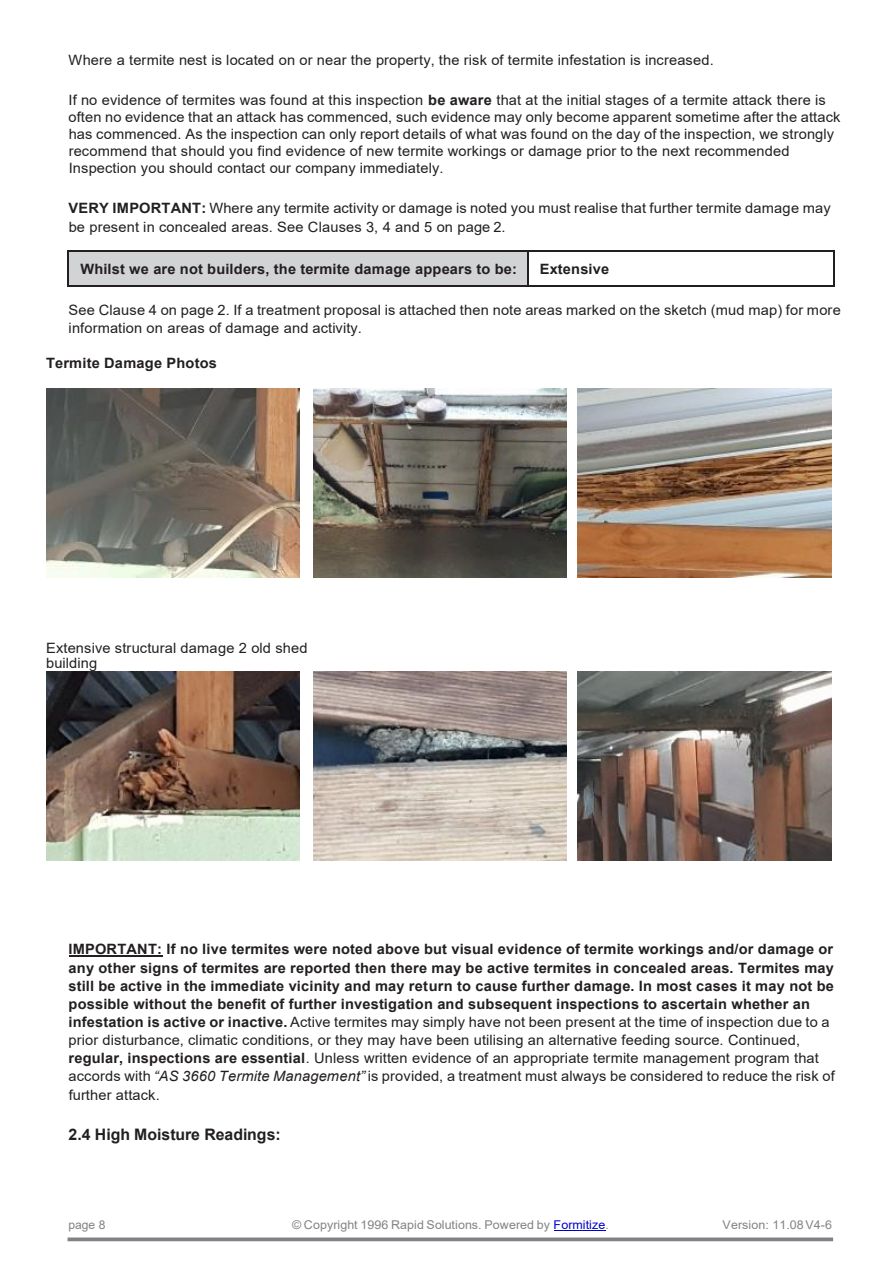
<style>
.page{position:relative;width:894px;height:1264px;background:#fff}
.page>*{position:absolute;margin:0;border:0;box-sizing:border-box;transform-origin:0 0}
.t1{font:700 15.9px "Arial";color:#231f20}
.t2{font:700 14.25px/18.1px "Arial";letter-spacing:.01em;color:#231f20}
.t3{font:14.25px/17px "Arial";letter-spacing:.01em;color:#231f20}
.t4{font:12px "Arial";letter-spacing:.005em;color:#808285}
.s1{font-weight:700}
.s2{font-weight:400}
.s3{font-weight:400;font-style:italic}
.s4{color:#00c}
</style>
<div class="page">
<hr style="left:68px;top:1237px;width:764px;height:3px;background:#808285">
<hr style="left:553px;top:1229px;width:52px;height:1px;background:#00c">
<div style="left:69px;top:251px;width:458px;height:34px;background:#d1d3d4"></div>
<hr style="left:69px;top:250px;width:458px;height:1px;background:#231f20">
<hr style="left:528px;top:250px;width:305px;height:1px;background:#231f20">
<hr style="left:68px;top:251px;width:1px;height:34px;background:#231f20">
<hr style="left:69px;top:285px;width:458px;height:1px;background:#231f20">
<hr style="left:527px;top:251px;width:1px;height:34px;background:#231f20">
<hr style="left:528px;top:285px;width:305px;height:1px;background:#231f20">
<hr style="left:833px;top:251px;width:1px;height:34px;background:#231f20">
<hr style="left:69px;top:955px;width:93px;height:1px;background:#231f20">
<img style="left:46px;top:671px;width:253px;height:189px">
<img style="left:313px;top:671px;width:253px;height:189px">
<img style="left:577px;top:671px;width:253px;height:189px">
<img style="left:46px;top:388px;width:253px;height:189px">
<img style="left:313px;top:388px;width:253px;height:189px">
<img style="left:578px;top:388px;width:253px;height:189px">
<p class="t3" style="left:69px;top:51px;width:646px">Where a termite nest is located on or near the property, the risk of termite infestation is increased.</p>
<p class="t3" style="left:69px;top:91px;width:773px">If no evidence of termites was found at this inspection <span class="s1">be aware</span> that at the initial stages of a termite attack there is often no evidence that an attack has commenced, such evidence may only become apparent sometime after the attack has commenced. As the inspection can only report details of what was found on the day of the inspection, we strongly recommend that should you find evidence of new termite workings or damage prior to the next recommended Inspection you should contact our company immediately.</p>
<p class="t3" style="left:69px;top:199px;width:763px;line-height:18.1px"><span class="s1">VERY IMPORTANT:</span> Where any termite activity or damage is noted you must realise that further termite damage may be present in concealed areas. See Clauses 3, 4 and 5 on page 2.</p>
<p class="t2" style="left:80px;top:260px;width:438px">Whilst we are not builders, the termite damage appears to be:</p>
<p class="t2" style="left:539px;top:260px;width:71px">Extensive</p>
<p class="t3" style="left:69px;top:300px;width:773px;line-height:18px">See Clause 4 on page 2. If a treatment proposal is attached then note areas marked on the sketch (mud map) for more information on areas of damage and activity.</p>
<p class="t2" style="left:46px;top:354px;width:172px">Termite Damage Photos</p>
<p class="t3" style="left:46px;top:640px;width:263px;line-height:14.5px">Extensive structural damage 2 old shed building</p>
<p class="t2" style="left:69px;top:940px;width:767px">IMPORTANT: If no live termites were noted above but visual evidence of termite workings and/or damage or any other signs of termites are reported then there may be active termites in concealed areas. Termites may still be active in the immediate vicinity and may return to cause further damage. In most cases it may not be possible without the benefit of further investigation and subsequent inspections to ascertain whether an infestation is active or inactive. <span class="s2">Active termites may simply have not been present at the time of inspection due to a prior disturbance, climatic conditions, or they may have been utilising an alternative feeding source. Continued, </span>regular, inspections are essential<span class="s2">. Unless written evidence of an appropriate termite management program that accords with</span> <span class="s3">“AS 3660 Termite Management”</span> <span class="s2">is provided, a treatment must always be considered to reduce the risk of further attack.</span></p>
<p class="t1" style="left:69px;top:1122px;width:213px">2.4 High Moisture Readings:</p>
<p class="t4" style="left:69px;top:1215px;width:38px">page 8</p>
<p class="t4" style="left:292px;top:1215px;width:318px">© Copyright 1996 Rapid Solutions. Powered by <span class="s4">Formitize</span>.</p>
<p class="t4" style="left:722px;top:1215px;width:111px">Version: 11.08V4-6</p>
</div>
